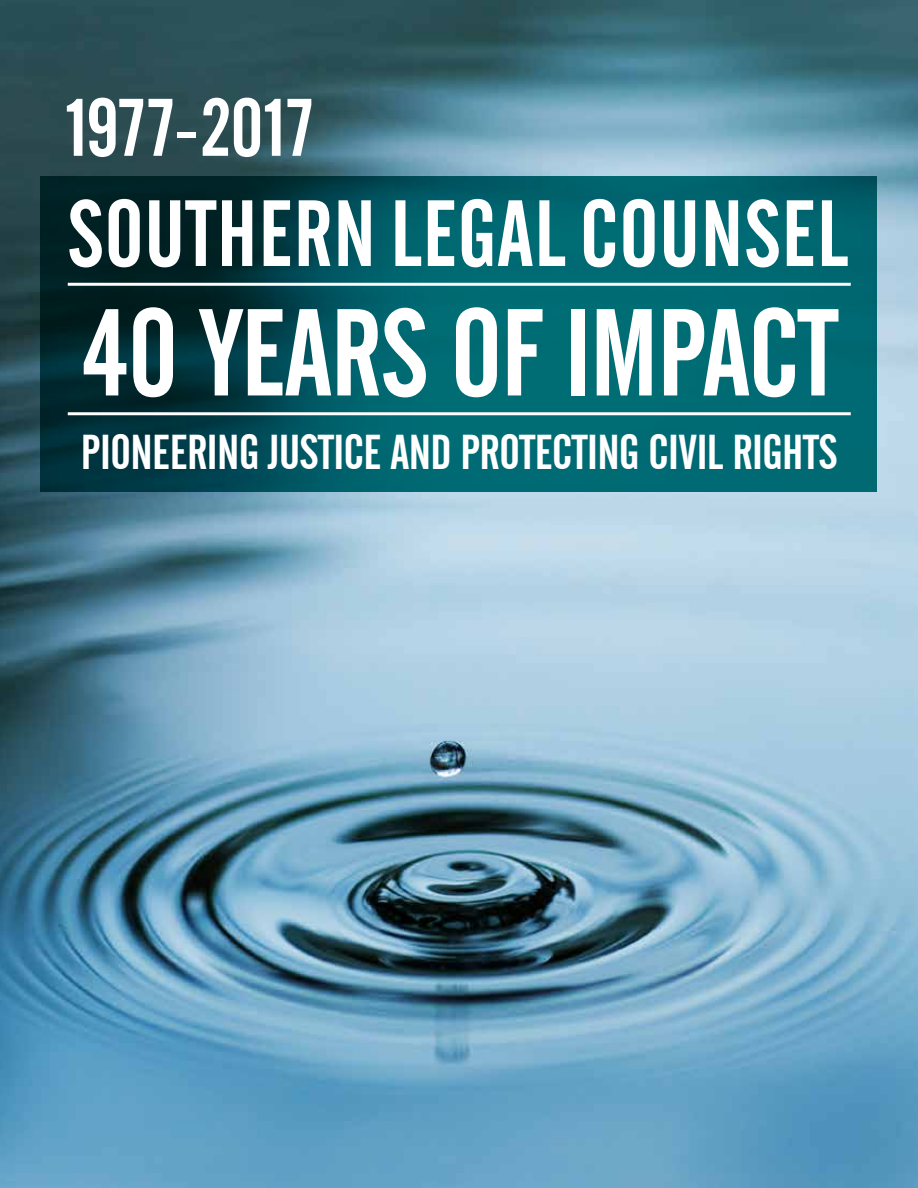
<style>
.page{position:relative;width:918px;height:1188px;background:#fff}
.page>*{position:absolute;margin:0;border:0;box-sizing:border-box;transform-origin:0 0}
.t1{font:122.25px "Alternate Gothic No 2 BT";letter-spacing:-.01em;color:#fff}
.t2{font:93px "Alternate Gothic No 2 BT";letter-spacing:.01em;color:#fff}
.t3{font:80.7px "Alternate Gothic No 2 BT";color:#fff}
.t4{font:48.75px "Alternate Gothic No 2 BT";letter-spacing:-.01em;color:#fff}
</style>
<div class="page">
<img style="left:0;top:0;width:918px;height:1188px">
<svg style="left:40px;top:176px;width:838px;height:315px;background:#00555d"></svg>
<hr style="left:68px;top:412px;width:783px;height:3px;background:#fff">
<hr style="left:68px;top:283px;width:783px;height:3px;background:#fff">
<h3 class="t3" style="left:67px;top:83px;width:247px">1977-2017</h3>
<h2 class="t2" style="left:67px;top:182px;width:782px">SOUTHERN LEGAL COUNSEL</h2>
<h1 class="t1" style="left:81px;top:285px;width:759px">40 YEARS OF IMPACT</h1>
<p class="t4" style="left:81px;top:425px;width:758px">PIONEERING JUSTICE AND PROTECTING CIVIL RIGHTS</p>
</div>
